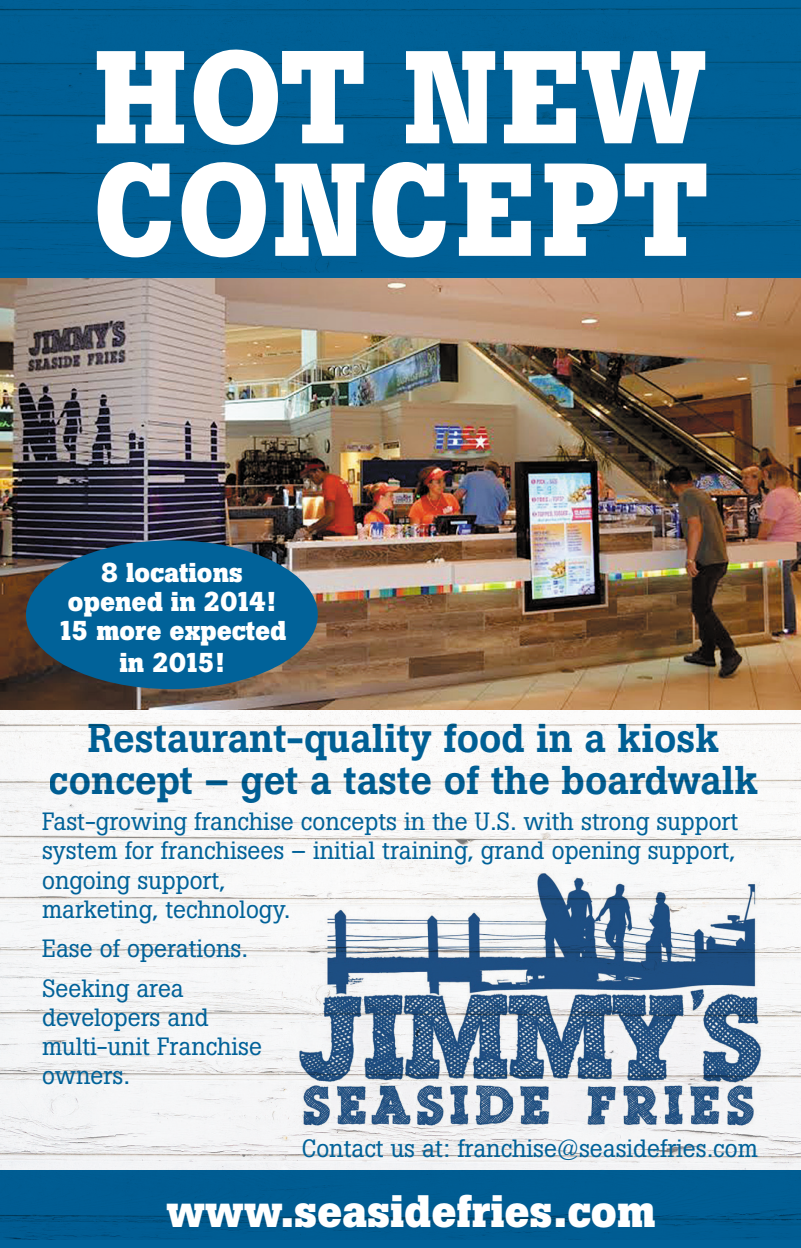
<style>
.page{position:relative;width:801px;height:1248px;background:#fff}
.page>*{position:absolute;margin:0;border:0;box-sizing:border-box;transform-origin:0 0}
.t1{font:700 130.5px/112.5px "Boton";letter-spacing:.02em;color:#fff}
.t2{font:700 45px "Boton";color:#fff}
.t3{font:500 39.82px/42.3px "Boton";color:#016299;text-align:center}
.t4{font:700 27px/29.9px "Boton";color:#fff;text-align:center}
.t5{font:24.75px/29.2px "Boton";color:#016299}
</style>
<div class="page">
<div style="left:0;top:0;width:800px;height:287px;background:#016299"></div>
<div style="left:0;top:1170px;width:800px;height:77px;background:#016299"></div>
<img style="left:0;top:709px;width:800px;height:529px">
<img style="left:0;top:278px;width:800px;height:431px">
<div style="left:26px;top:540px;width:292px;height:149px;background:#016299;border-radius:50%"></div>
<img style="left:0;top:0;width:800px;height:272px">
<img style="left:293px;top:867px;width:507px;height:274px">
<p class="t1" style="left:93px;top:42px;width:616px">HOT NEW<br>CONCEPT</p>
<p class="t4" style="left:57px;top:557px;width:231px">8 locations opened in 2014!<br>15 more expected in 2015!</p>
<h3 class="t3" style="left:49px;top:717px;width:710px">Restaurant-quality food in a kiosk concept – get a taste of the boardwalk</h3>
<p class="t5" style="left:42px;top:806px;width:697px">Fast-growing franchise concepts in the U.S. with strong support system for franchisees – initial training, grand opening support, ongoing support,<br>marketing, technology.</p>
<p class="t5" style="left:42px;top:934px;width:207px">Ease of operations.</p>
<p class="t5" style="left:42px;top:973px;width:221px">Seeking area developers and multi-unit Franchise owners.</p>
<p class="t5" style="left:302px;top:1133px;width:457px">Contact us at: franchise@seasidefries.com</p>
<p class="t2" style="left:166px;top:1184px;width:490px">www.seasidefries.com</p>
</div>
